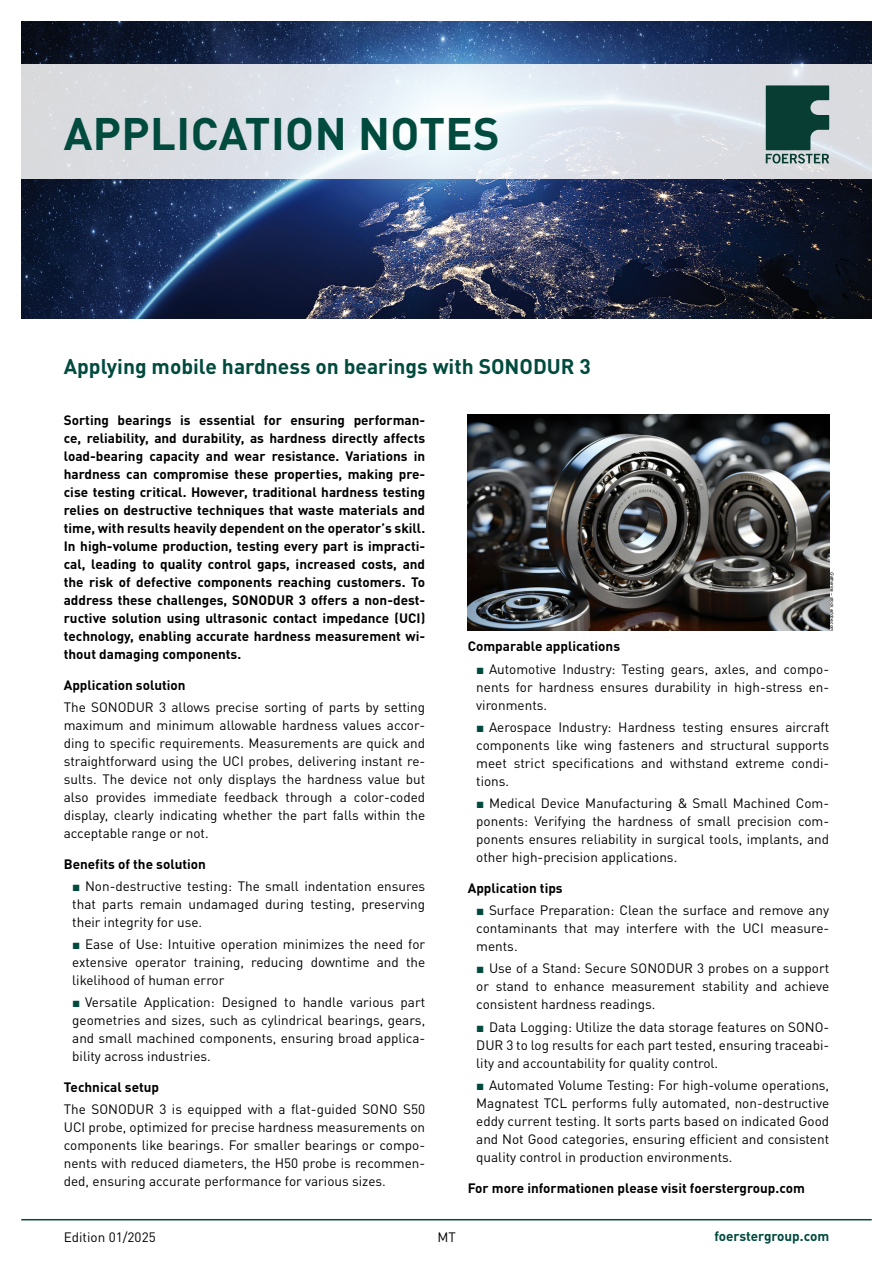
<style>
.page{position:relative;width:893px;height:1263px;background:#fff}
.page>*{position:absolute;margin:0;border:0;box-sizing:border-box;transform-origin:0 0}
.t1{font:700 45px "DINOT";letter-spacing:.01em;color:#004a3e}
.t2{font:700 21px "DINOT";color:#004a3e}
.t3{font:13.5px/18px "DINOT";color:#000;text-align:justify}
.t4{font:700 13.5px/18px "DINOT";color:#000;text-align:justify}
.t5{font:700 13.5px "DINOT";letter-spacing:-.005em;color:#004a3e}
.t6{font:italic 4.5px "Arial";color:#000}
.s1{font-family:"Arial";color:#004a3e}
</style>
<div class="page">
<img style="left:21px;top:21px;width:851px;height:298px">
<svg style="left:21px;top:64px;width:851px;height:115px;fill:#dde0e8"></svg>
<hr style="left:21px;top:1219px;width:851px;height:1px;background:#004a3e">
<svg style="left:766px;top:85px;width:63px;height:79px"></svg>
<img style="left:468px;top:415px;width:361px;height:216px">
<h1 class="t1" style="left:64px;top:99px;width:438px">APPLICATION NOTES</h1>
<h2 class="t2" style="left:64px;top:350px;width:529px">Applying mobile hardness on bearings with SONODUR 3</h2>
<p class="t4" style="left:64px;top:410px;width:363px">Sorting bearings is essential for ensuring performan&shy;ce, reliability, and durability, as hardness directly affects load-bearing capacity and wear resistance. Variations in hardness can compromise these properties, making pre&shy;cise testing critical. However, traditional hardness testing relies on destructive techniques that waste materials and time, with results heavily dependent on the operator’s skill.<br>In high-volume production, testing every part is impracti&shy;cal, leading to quality control gaps, increased costs, and the risk of defective components reaching customers. To address these challenges, SONODUR 3 offers a non-dest&shy;ructive solution using ultrasonic contact impedance (UCI) technology, enabling accurate hardness measurement wi&shy;thout damaging components.</p>
<p class="t4" style="left:64px;top:675px;width:123px">Application solution</p>
<p class="t3" style="left:64px;top:697px;width:363px">The SONODUR 3 allows precise sorting of parts by setting maximum and minimum allowable hardness values accor&shy;ding to specific requirements. Measurements are quick and straightforward using the UCI probes, delivering instant re&shy;sults. The device not only displays the hardness value but also provides immediate feedback through a color-coded display, clearly indicating whether the part falls within the acceptable range or not.</p>
<p class="t4" style="left:64px;top:854px;width:144px">Benefits of the solution</p>
<p class="t3" style="left:72px;top:876px;width:354px"><span class="s1">■</span> Non-destructive testing: The small indentation ensures that parts remain undamaged during testing, preserving their integrity for use.</p>
<p class="t3" style="left:72px;top:934px;width:354px"><span class="s1">■</span> Ease of Use: Intuitive operation minimizes the need for extensive operator training, reducing downtime and the likelihood of human error</p>
<p class="t3" style="left:72px;top:992px;width:354px"><span class="s1">■</span> Versatile Application: Designed to handle various part geometries and sizes, such as cylindrical bearings, gears, and small machined components, ensuring broad applica&shy;bility across industries.</p>
<p class="t4" style="left:64px;top:1077px;width:97px">Technical setup</p>
<p class="t3" style="left:64px;top:1099px;width:363px">The SONODUR 3 is equipped with a flat-guided SONO S50<br>UCI probe, optimized for precise hardness measurements on components like bearings. For smaller bearings or compo&shy;nents with reduced diameters, the H50 probe is recommen&shy;ded, ensuring accurate performance for various sizes.</p>
<p class="t6" style="left:835px;top:572px;width:60px;rotate:90deg">Gatherina – stock.adobe.com</p>
<p class="t4" style="left:468px;top:637px;width:154px">Comparable applications</p>
<p class="t3" style="left:476px;top:659px;width:354px"><span class="s1">■</span> Automotive Industry: Testing gears, axles, and compo&shy;nents for hardness ensures durability in high-stress en&shy;vironments.</p>
<p class="t3" style="left:476px;top:717px;width:354px"><span class="s1">■</span> Aerospace Industry: Hardness testing ensures aircraft components like wing fasteners and structural supports meet strict specifications and withstand extreme condi&shy;tions.</p>
<p class="t3" style="left:476px;top:793px;width:354px"><span class="s1">■</span> Medical Device Manufacturing &amp; Small Machined Com&shy;ponents: Verifying the hardness of small precision com&shy;ponents ensures reliability in surgical tools, implants, and other high-precision applications.</p>
<p class="t4" style="left:468px;top:878px;width:96px">Application tips</p>
<p class="t3" style="left:476px;top:900px;width:354px"><span class="s1">■</span> Surface Preparation: Clean the surface and remove any contaminants that may interfere with the UCI measure&shy;ments.</p>
<p class="t3" style="left:476px;top:959px;width:354px"><span class="s1">■</span> Use of a Stand: Secure SONODUR 3 probes on a support or stand to enhance measurement stability and achieve consistent hardness readings.</p>
<p class="t3" style="left:476px;top:1017px;width:354px"><span class="s1">■</span> Data Logging: Utilize the data storage features on SONO-DUR 3 to log results for each part tested, ensuring traceabi&shy;lity and accountability for quality control.</p>
<p class="t3" style="left:476px;top:1075px;width:354px"><span class="s1">■</span> Automated Volume Testing: For high-volume operations, Magnatest TCL performs fully automated, non-destructive eddy current testing. It sorts parts based on indicated Good and Not Good categories, ensuring efficient and consistent quality control in production environments.</p>
<p class="t4" style="left:468px;top:1178px;width:339px">For more informationen please visit foerstergroup.com</p>
<p class="t3" style="left:64px;top:1227px;width:93px">Edition 01/2025</p>
<p class="t3" style="left:437px;top:1227px;width:20px">MT</p>
<p class="t5" style="left:714px;top:1226px;width:116px">foerstergroup.com</p>
</div>
